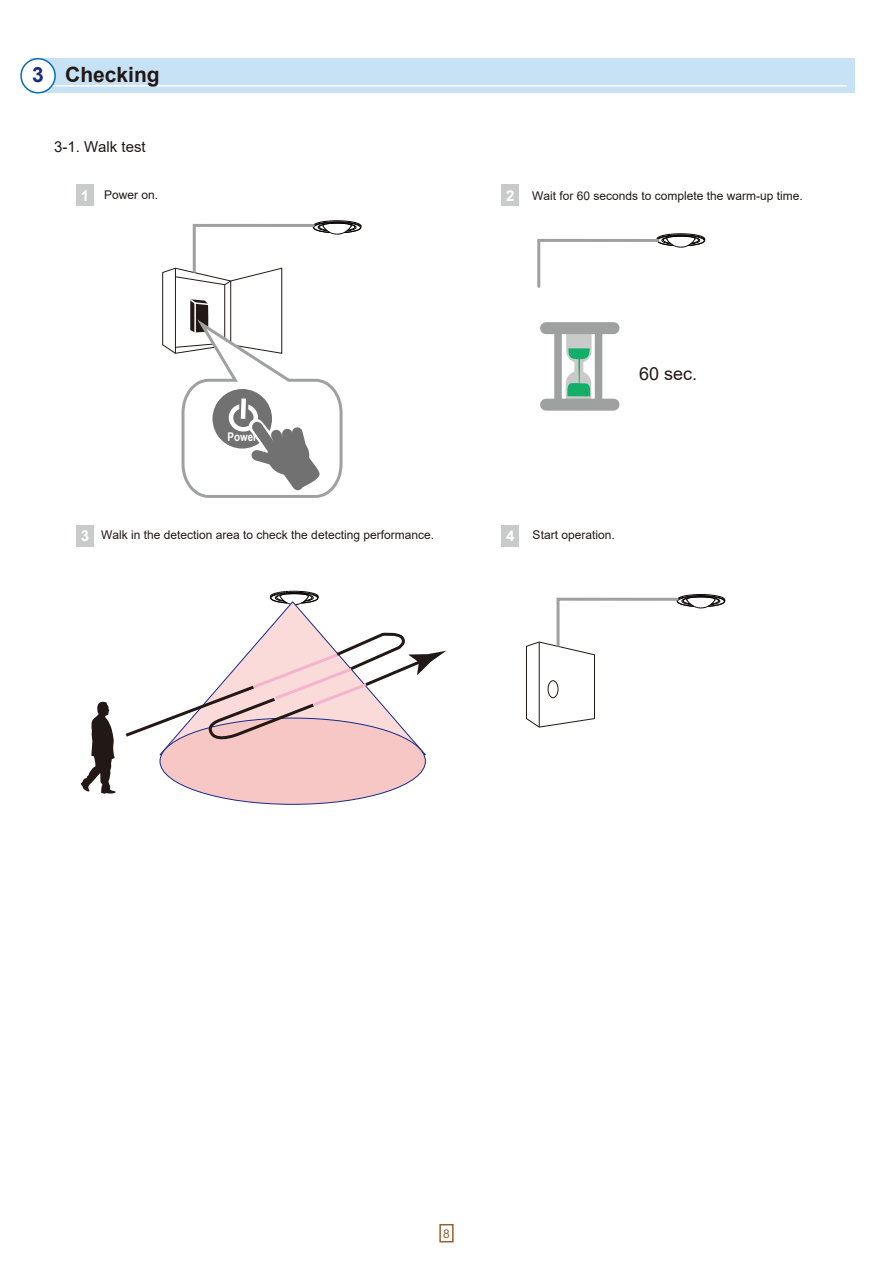
<style>
.page{position:relative;width:893px;height:1263px;background:#fff}
.page>*{position:absolute;margin:0;border:0;box-sizing:border-box;transform-origin:0 0}
.t1{font:700 21px "Arial";color:#221815}
.t2{font:18px "Arial";color:#221815}
.t3{font:15px "Arial";color:#221815}
.t4{font:700 15px "Arial";color:#fff}
.t5{font:12px "Arial";color:#221815}
.t6{font:700 12px "Arial Narrow";color:#fff}
.t7{font:12px "Arial";color:#956134}
.s1{color:#172a88}
.s2{font-weight:700;font-size:15px;color:#fff}
</style>
<div class="page">
<div style="left:439px;top:1224px;width:15px;height:18px;background:#fff;border:2px solid #956134"></div>
<div style="left:30px;top:59px;width:825px;height:34px;background:#c7e1f5"></div>
<hr style="left:47px;top:85px;width:800px;height:1px;background:#fff">
<div style="left:21px;top:59px;width:34px;height:34px;background:#fff;border-radius:50%"></div>
<div style="left:20px;top:58px;width:36px;height:36px;border:2px solid #036eb8;border-radius:50%"></div>
<div style="left:77px;top:185px;width:17px;height:21px;background:#c9caca"></div>
<div style="left:502px;top:185px;width:17px;height:21px;background:#c9caca"></div>
<div style="left:77px;top:525px;width:17px;height:21px;background:#c9caca"></div>
<div style="left:502px;top:525px;width:17px;height:21px;background:#c9caca"></div>
<div style="left:566px;top:324px;width:26px;height:39px;background:#c9caca;border-radius:13px"></div>
<svg style="left:566px;top:371px;width:25px;height:39px"></svg>
<div style="left:546px;top:322px;width:68px;height:12px;background:#9fa0a0"></div>
<div style="left:546px;top:399px;width:68px;height:12px;background:#9fa0a0"></div>
<div style="left:554px;top:330px;width:8px;height:76px;background:#9fa0a0"></div>
<div style="left:595px;top:327px;width:7px;height:76px;background:#9fa0a0"></div>
<svg style="left:566px;top:348px;width:26px;height:48px"></svg>
<svg style="left:537px;top:233px;width:168px;height:55px"></svg>
<svg style="left:526px;top:594px;width:199px;height:134px"></svg>
<div style="left:548px;top:680px;width:10px;height:18px;border:1px solid #221815;border-radius:50%"></div>
<svg style="left:162px;top:220px;width:200px;height:278px"></svg>
<div style="left:160px;top:718px;width:265px;height:86px;background:#f7c7c6;border-radius:50%"></div>
<svg style="left:81px;top:702px;width:35px;height:92px"></svg>
<svg style="left:125px;top:591px;width:321px;height:164px"></svg>
<h1 class="t1" style="left:32px;top:60px;width:129px"><span class="s1">3</span> Checking</h1>
<p class="t3" style="left:54px;top:136px;width:93px">3-1. Walk test</p>
<p class="t4" style="left:81px;top:185px;width:10px">1</p>
<p class="t4" style="left:506px;top:185px;width:10px">2</p>
<p class="t5" style="left:104px;top:187px;width:56px">Power on.</p>
<p class="t5" style="left:532px;top:187px;width:272px">Wait for 60 seconds to complete the warm-up time.</p>
<p class="t6" style="left:227px;top:428px;width:31px">Power</p>
<h2 class="t2" style="left:639px;top:361px;width:60px">60 sec.</h2>
<p class="t5" style="left:101px;top:526px;width:334px">Walk in the detection area to check the detecting performance.</p>
<p class="t4" style="left:81px;top:525px;width:10px">3</p>
<p class="t5" style="left:506px;top:527px;width:110px"><span class="s2">4</span> Start operation.</p>
<p class="t7" style="left:443px;top:1225px;width:8px">8</p>
</div>
